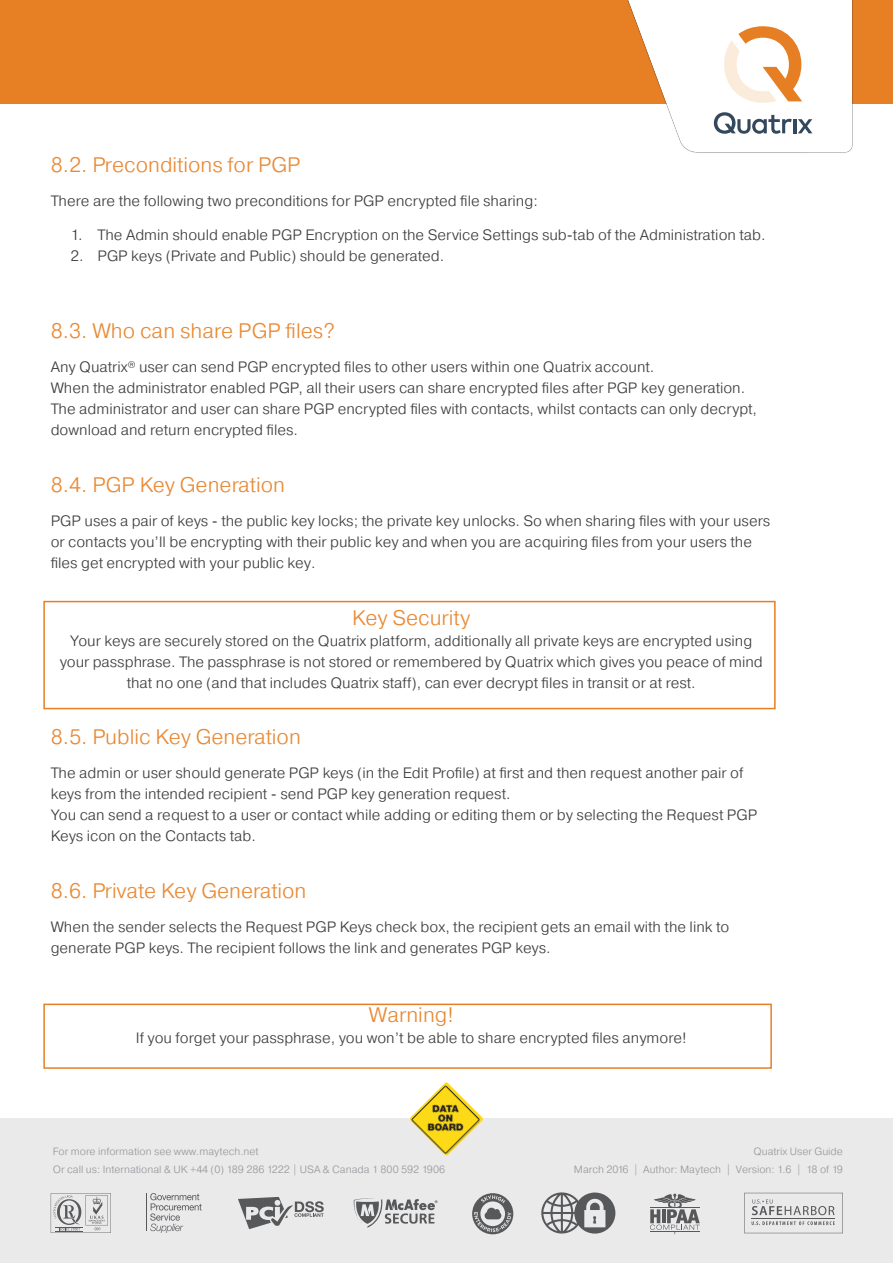
<style>
.page{position:relative;width:893px;height:1263px;background:#fff}
.page>*{position:absolute;margin:0;border:0;box-sizing:border-box;transform-origin:0 0}
.Subheading_Style_1{font:300 21px "Pragmatica";color:#e98a35}
.Notification_Heading{font:300 21px "Pragmatica";color:#e98a35}
.Normal_Body_Copy{font:300 15px/21px "Pragmatica";color:#3e3e3f}
.Notification_text{font:300 15px/21px "Pragmatica";color:#3e3e3f;text-align:center}
.Footer_1{font:300 10.5px "Pragmatica";color:#97999c}
.Footer_2{font:300 10.5px "Pragmatica";color:#97999c}
</style>
<div class="page">
<div style="left:0;top:1119px;width:893px;height:144px;background:#eaeaeb"></div>
<img style="left:409px;top:1082px;width:75px;height:74px">
<svg style="left:541px;top:1192px;width:74px;height:41px"></svg>
<svg style="left:744px;top:1193px;width:99px;height:40px"></svg>
<hr style="left:752px;top:1218px;width:83px;height:1px;background:#57585a">
<svg style="left:472px;top:1193px;width:41px;height:41px"></svg>
<hr style="left:146px;top:1193px;width:1px;height:38px;background:#57585a">
<svg style="left:150px;top:1193px;width:52px;height:40px"></svg>
<svg style="left:51px;top:1193px;width:60px;height:40px"></svg>
<svg style="left:238px;top:1197px;width:86px;height:32px"></svg>
<svg style="left:354px;top:1198px;width:84px;height:30px"></svg>
<svg style="left:650px;top:1193px;width:50px;height:42px"></svg>
<div style="left:0;top:0;width:893px;height:104px;background:#e77f25"></div>
<img style="left:627px;top:0;width:226px;height:153px">
<svg style="left:714px;top:112px;width:78px;height:22px"></svg>
<hr style="left:793px;top:119px;width:3px;height:14px;background:#34485d">
<svg style="left:798px;top:119px;width:14px;height:14px"></svg>
<svg style="left:724px;top:26px;width:78px;height:77px"></svg>
<div style="left:43px;top:601px;width:733px;height:108px;border:2px solid #e77f25"></div>
<div style="left:43px;top:1003px;width:729px;height:66px;border:2px solid #e77f25"></div>
<p class="Subheading_Style_1" style="left:51px;top:151px;width:251px">8.2. Preconditions for PGP</p>
<p class="Normal_Body_Copy" style="left:51px;top:190px;width:489px">There are the following two preconditions for PGP encrypted file sharing:</p>
<p class="Notification_text" style="left:70px;top:224px;width:697px">1. The Admin should enable PGP Encryption on the Service Settings sub-tab of the Administration tab.</p>
<p class="Notification_text" style="left:70px;top:245px;width:375px">2. PGP keys (Private and Public) should be generated.</p>
<p class="Subheading_Style_1" style="left:51px;top:318px;width:286px">8.3. Who can share PGP files?</p>
<p class="Normal_Body_Copy" style="left:51px;top:356px;width:605px">Any Quatrix<sup>®</sup> user can send PGP encrypted files to other users within one Quatrix account.</p>
<p class="Normal_Body_Copy" style="left:51px;top:377px;width:696px">When the administrator enabled PGP, all their users can share encrypted files after PGP key generation.</p>
<p class="Normal_Body_Copy" style="left:51px;top:398px;width:708px">The administrator and user can share PGP encrypted files with contacts, whilst contacts can only decrypt, download and return encrypted files.</p>
<p class="Subheading_Style_1" style="left:51px;top:471px;width:236px">8.4. PGP Key Generation</p>
<p class="Normal_Body_Copy" style="left:51px;top:510px;width:721px">PGP uses a pair of keys - the public key locks; the private key unlocks. So when sharing files with your users or contacts you’ll be encrypting with their public key and when you are acquiring files from your users the files get encrypted with your public key.</p>
<p class="Notification_Heading" style="left:352px;top:604px;width:120px">Key Security</p>
<p class="Notification_text" style="left:60px;top:629px;width:705px">Your keys are securely stored on the Quatrix platform, additionally all private keys are encrypted using your passphrase. The passphrase is not stored or remembered by Quatrix which gives you peace of mind that no one (and that includes Quatrix staff), can ever decrypt files in transit or at rest.</p>
<p class="Subheading_Style_1" style="left:51px;top:724px;width:252px">8.5. Public Key Generation</p>
<p class="Normal_Body_Copy" style="left:51px;top:762px;width:694px">The admin or user should generate PGP keys (in the Edit Profile) at first and then request another pair of keys from the intended recipient - send PGP key generation request.</p>
<p class="Normal_Body_Copy" style="left:51px;top:804px;width:708px">You can send a request to a user or contact while adding or editing them or by selecting the Request PGP<br>Keys icon on the Contacts tab.</p>
<p class="Subheading_Style_1" style="left:51px;top:877px;width:257px">8.6. Private Key Generation</p>
<p class="Normal_Body_Copy" style="left:51px;top:916px;width:680px">When the sender selects the Request PGP Keys check box, the recipient gets an email with the link to generate PGP keys. The recipient follows the link and generates PGP keys.</p>
<p class="Notification_Heading" style="left:369px;top:1001px;width:86px">Warning!</p>
<p class="Notification_text" style="left:136px;top:1027px;width:552px">If you forget your passphrase, you won’t be able to share encrypted files anymore!</p>
<p class="Footer_1" style="left:53px;top:1144px;width:207px">For more information see www.maytech.net</p>
<p class="Footer_1" style="left:53px;top:1162px;width:394px">Or call us: International &amp; UK +44 (0) 189 286 1222 | USA &amp; Canada 1 800 592 1906</p>
<p class="Footer_2" style="left:753px;top:1144px;width:91px">Quatrix User Guide</p>
<p class="Footer_2" style="left:574px;top:1162px;width:271px">March 2016 | Author: Maytech | Version: 1.6 | 18 of 19</p>
</div>
